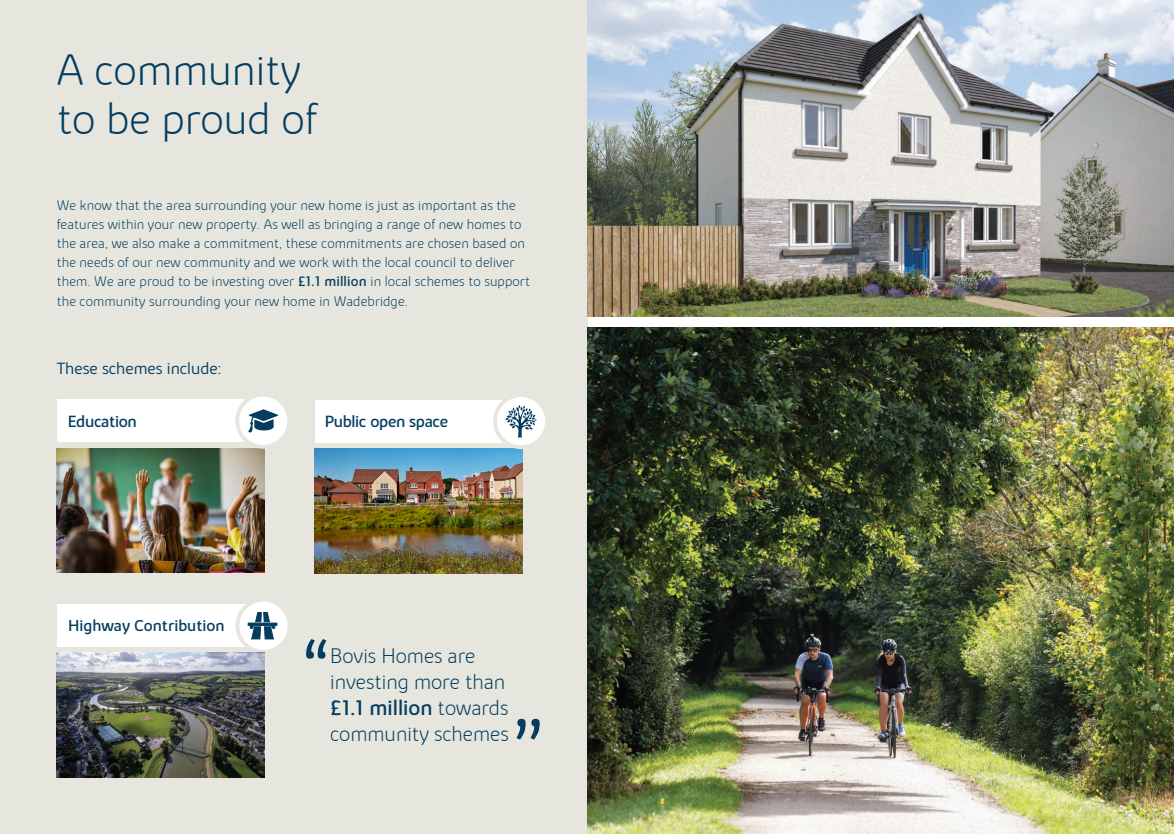
<style>
.page{position:relative;width:1174px;height:834px;background:#fff}
.page>*{position:absolute;margin:0;border:0;box-sizing:border-box;transform-origin:0 0}
.t1{font:200 44.6px/49px "Bovis Sans";color:#043d60}
.t2{font:200 21.3px/25.9px "Bovis Sans";color:#043d60}
.t3{font:300 16.8px "Bovis Sans";color:#043d60}
.t4{font:16.4px "Bovis Sans";letter-spacing:-.02em;color:#043d60}
.t5{font:16px "Bovis Sans";color:#043d60}
.t6{font:200 14px/19px "Bovis Sans";letter-spacing:.01em;color:#043d60}
.s1{font-weight:400}
</style>
<div class="page">
<div style="left:0;top:0;width:587px;height:833px;background:#e7e6de"></div>
<svg style="left:516px;top:718px;width:23px;height:21px"></svg>
<svg style="left:306px;top:639px;width:20px;height:19px"></svg>
<div style="left:57px;top:399px;width:208px;height:43px;background:#fff"></div>
<img style="left:57px;top:448px;width:207px;height:124px">
<div style="left:237px;top:394px;width:52px;height:52px;background:#fff;border-radius:50%"></div>
<div style="left:235px;top:393px;width:56px;height:55px;border:4px solid #e7e6de;border-radius:50%"></div>
<svg style="left:248px;top:409px;width:30px;height:23px"></svg>
<div style="left:57px;top:604px;width:208px;height:43px;background:#fff"></div>
<svg style="left:237px;top:599px;width:52px;height:52px"></svg>
<div style="left:235px;top:597px;width:56px;height:56px;border:4px solid #e7e6de;border-radius:50%"></div>
<div style="left:315px;top:400px;width:207px;height:42px;background:#fff"></div>
<img style="left:315px;top:448px;width:207px;height:125px">
<svg style="left:495px;top:395px;width:52px;height:52px"></svg>
<div style="left:493px;top:393px;width:56px;height:56px;border:4px solid #e7e6de;border-radius:50%"></div>
<svg style="left:505px;top:405px;width:31px;height:32px"></svg>
<img style="left:57px;top:652px;width:207px;height:125px">
<svg style="left:248px;top:612px;width:29px;height:27px"></svg>
<img style="left:587px;top:0;width:587px;height:316px">
<img style="left:587px;top:327px;width:587px;height:506px">
<h1 class="t1" style="left:57px;top:45px;width:262px">A community to be proud of</h1>
<p class="t6" style="left:57px;top:196px;width:475px">We know that the area surrounding your new home is just as important as the features within your new property. As well as bringing a range of new homes to the area, we also make a commitment, these commitments are chosen based on the needs of our new community and we work with the local council to deliver them. We are proud to be investing over <span class="s1">£1.1 million</span> in local schemes to support the community surrounding your new home in Wadebridge.</p>
<p class="t3" style="left:57px;top:359px;width:166px">These schemes include:</p>
<p class="t4" style="left:68px;top:411px;width:71px">Education</p>
<p class="t5" style="left:68px;top:615px;width:158px">Highway Contribution</p>
<p class="t4" style="left:325px;top:411px;width:125px">Public open space</p>
<h2 class="t2" style="left:330px;top:643px;width:180px">Bovis Homes are investing more than <span class="s1">£1.1 million</span> towards community schemes</h2>
</div>
